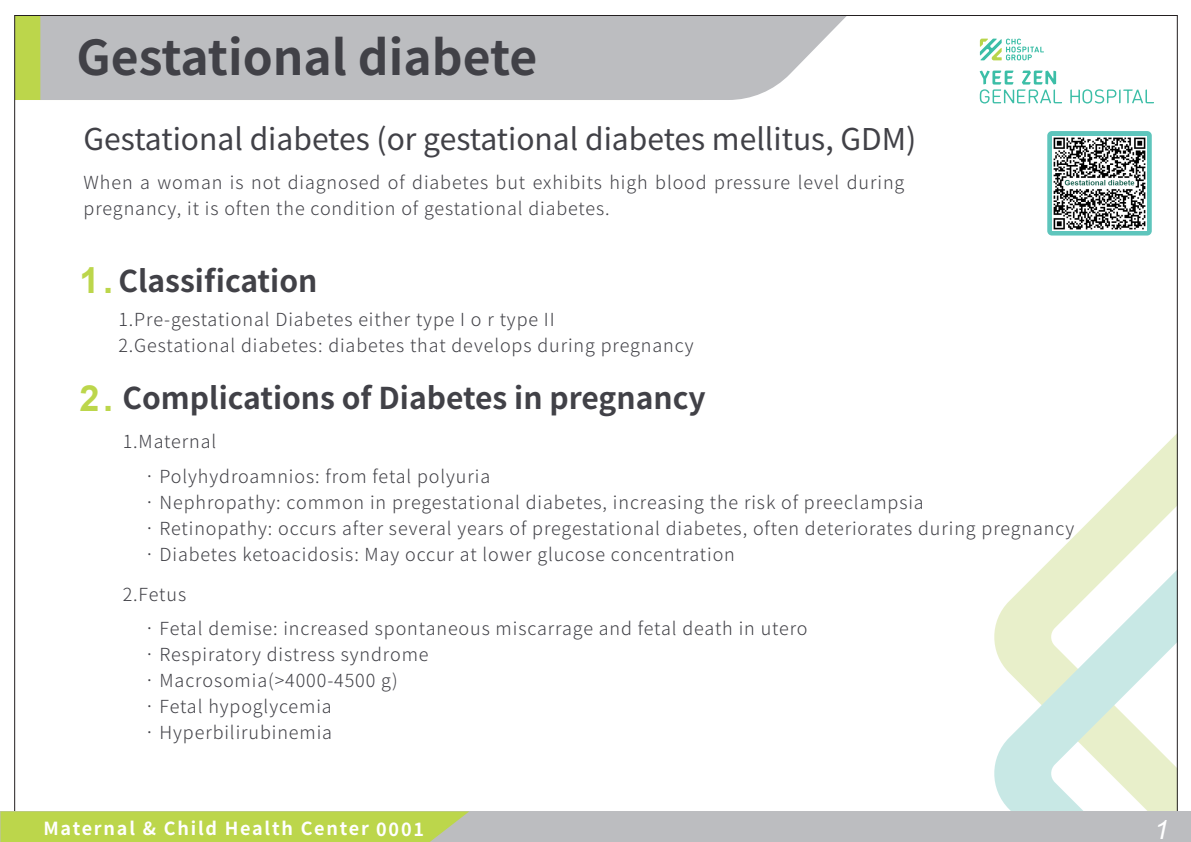
<style>
.page{position:relative;width:1191px;height:842px;background:#fff}
.page>*{position:absolute;margin:0;border:0;box-sizing:border-box;transform-origin:0 0}
.t1{font:700 48px "Noto Sans CJ Ktc";color:#414147}
.t2{font:700 36px "Arial";color:#bcd64b}
.t3{font:30px "Noto Sans CJ Ktc";color:#414147}
.t4{font:700 30px "Noto Sans CJ Ktc";color:#414147}
.t5{font:italic 26.4px "Arial";color:#fff}
.t6{font:300 18px/26px "Noto Sans CJ Ktc";letter-spacing:.05em;color:#414147}
.t7{font:700 18px "Noto Sans CJ Ktc";letter-spacing:.1em;color:#fff}
.s1{font-family:"Arial";font-size:36px;color:#bcd64b}
</style>
<div class="page">
<svg style="left:994px;top:435px;width:181px;height:376px"></svg>
<div style="left:16px;top:17px;width:24px;height:83px;background:#bcd64b"></div>
<div style="left:40px;top:17px;width:806px;height:83px;background:#bcbdc0"></div>
<div style="left:0;top:811px;width:1191px;height:31px;background:#bcbdc0"></div>
<svg style="left:0;top:811px;width:469px;height:31px"></svg>
<svg style="left:980px;top:39px;width:64px;height:21px"></svg>
<svg style="left:1070px;top:89px;width:84px;height:15px"></svg>
<svg style="left:979px;top:71px;width:83px;height:33px"></svg>
<div style="left:1047px;top:131px;width:104px;height:105px;background:#5ec5bc;border-radius:5px"></div>
<img style="left:1052px;top:136px;width:94px;height:94px">
<h1 class="t1" style="left:76px;top:31px;width:462px">Gestational diabete</h1>
<h3 class="t3" style="left:84px;top:122px;width:834px">Gestational diabetes (or gestational diabetes mellitus, GDM)</h3>
<p class="t6" style="left:84px;top:170px;width:822px">When a woman is not diagnosed of diabetes but exhibits high blood pressure level during pregnancy, it is often the condition of gestational diabetes.</p>
<h2 class="t2" style="left:79px;top:255px;width:35px">1.</h2>
<h3 class="t4" style="left:118px;top:264px;width:200px">Classification</h3>
<p class="t6" style="left:118px;top:306px;width:576px">1.Pre-gestational Diabetes either type I o r type II<br>2.Gestational diabetes: diabetes that develops during pregnancy</p>
<h3 class="t4" style="left:79px;top:382px;width:628px"><span class="s1">2.</span> Complications of Diabetes in pregnancy</h3>
<p class="t6" style="left:123px;top:429px;width:95px">1.Maternal</p>
<p class="t6" style="left:141px;top:463px;width:351px">•Polyhydroamnios: from fetal polyuria</p>
<p class="t6" style="left:141px;top:489px;width:784px">•Nephropathy: common in pregestational diabetes, increasing the risk of preeclampsia</p>
<p class="t6" style="left:141px;top:515px;width:935px">•Retinopathy: occurs after several years of pregestational diabetes, often deteriorates during pregnancy</p>
<p class="t6" style="left:141px;top:541px;width:596px">•Diabetes ketoacidosis: May occur at lower glucose concentration</p>
<p class="t6" style="left:123px;top:581px;width:65px">2.Fetus</p>
<p class="t6" style="left:141px;top:616px;width:668px">•Fetal demise: increased spontaneous miscarrage and fetal death in utero</p>
<p class="t6" style="left:141px;top:642px;width:289px">•Respiratory distress syndrome</p>
<p class="t6" style="left:141px;top:668px;width:259px">•Macrosomia(&gt;4000-4500 g)</p>
<p class="t6" style="left:141px;top:694px;width:193px">•Fetal hypoglycemia</p>
<p class="t6" style="left:141px;top:720px;width:193px">•Hyperbilirubinemia</p>
<p class="t7" style="left:43px;top:818px;width:382px">Maternal &amp; Child Health Center 0001</p>
<h3 class="t5" style="left:1154px;top:812px;width:16px">1</h3>
</div>
